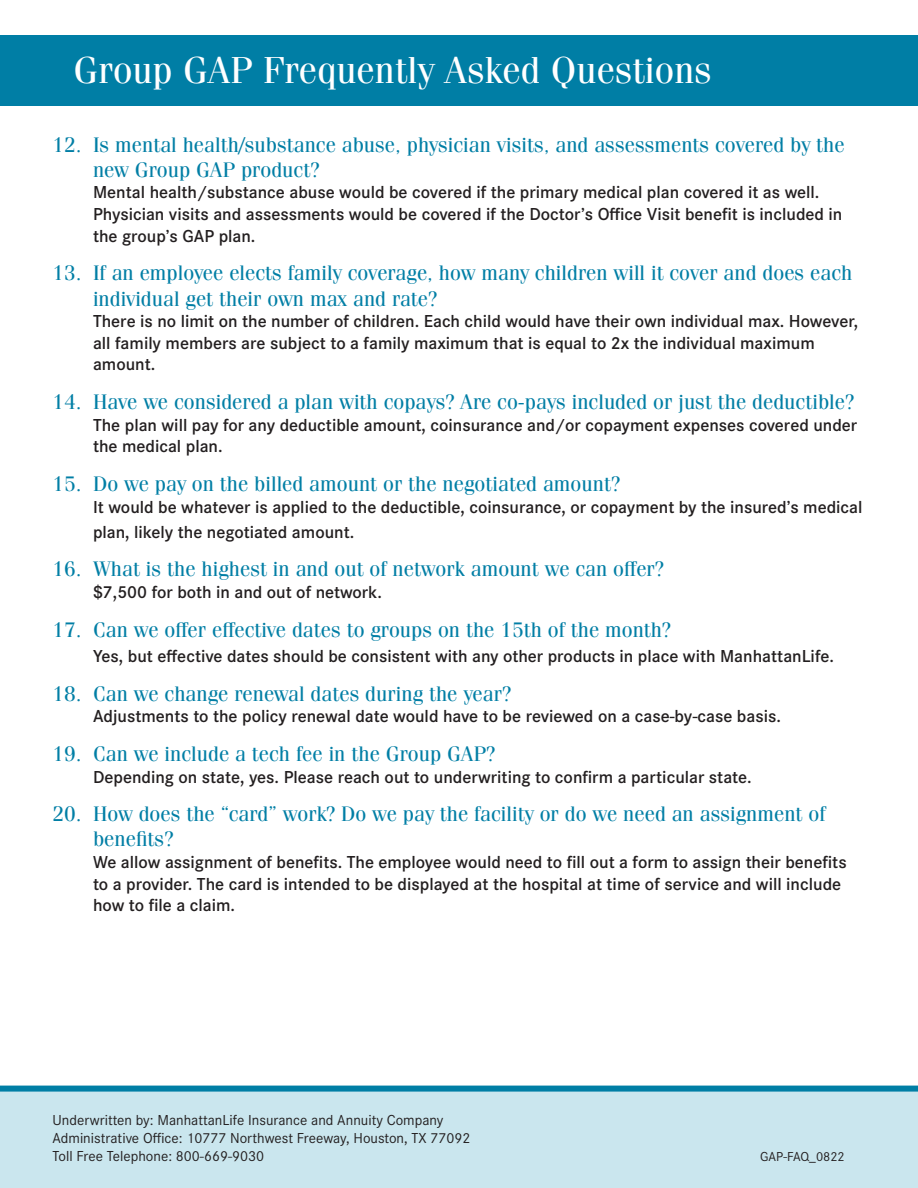
<style>
.page{position:relative;width:918px;height:1188px;background:#fff}
.page>*{position:absolute;margin:0;border:0;box-sizing:border-box;transform-origin:0 0}
.t1{font:37.5px "Fenice Pro ITC";color:#fff}
.t2{font:21px/25.2px "Fenice Pro ITC";color:#007ea5}
.t3{font:600 18px/21.6px "Corporate S Pro";color:#231f20}
.t4{font:15px "Corporate S Pro";color:#231f20}
.t5{font:13.5px "Corporate S Pro";color:#231f20}
</style>
<div class="page">
<div style="left:0;top:1090px;width:918px;height:98px;background:#cae6ee"></div>
<div style="left:0;top:1086px;width:918px;height:6px;background:#007ea5"></div>
<div style="left:0;top:35px;width:918px;height:70px;background:#007ea5"></div>
<p class="t1" style="left:73px;top:47px;width:640px">Group GAP Frequently Asked Questions</p>
<p class="t2" style="left:93px;top:132px;width:753px;text-indent:-40px">12. Is mental health/substance abuse, physician visits, and assessments covered by the new Group GAP product?</p>
<p class="t3" style="left:93px;top:180px;width:751px">Mental health/substance abuse would be covered if the primary medical plan covered it as well.<br>Physician visits and assessments would be covered if the Doctor’s Office Visit benefit is included in the group’s GAP plan.</p>
<p class="t2" style="left:93px;top:260px;width:761px;text-indent:-40px">13. If an employee elects family coverage, how many children will it cover and does each individual get their own max and rate?</p>
<p class="t3" style="left:93px;top:309px;width:767px">There is no limit on the number of children. Each child would have their own individual max. However, all family members are subject to a family maximum that is equal to 2x the individual maximum amount.</p>
<p class="t2" style="left:53px;top:389px;width:803px">14. Have we considered a plan with copays? Are co-pays included or just the deductible?</p>
<p class="t3" style="left:93px;top:413px;width:766px">The plan will pay for any deductible amount, coinsurance and/or copayment expenses covered under the medical plan.</p>
<p class="t2" style="left:53px;top:471px;width:569px">15. Do we pay on the billed amount or the negotiated amount?</p>
<p class="t3" style="left:93px;top:493px;width:771px;line-height:25.2px">It would be whatever is applied to the deductible, coinsurance, or copayment by the insured’s medical plan, likely the negotiated amount.</p>
<p class="t2" style="left:53px;top:556px;width:613px">16. What is the highest in and out of network amount we can offer?</p>
<p class="t3" style="left:93px;top:580px;width:290px">$7,500 for both in and out of network.</p>
<p class="t2" style="left:53px;top:617px;width:620px">17. Can we offer effective dates to groups on the 15th of the month?</p>
<p class="t3" style="left:93px;top:644px;width:742px">Yes, but effective dates should be consistent with any other products in place with ManhattanLife.</p>
<p class="t2" style="left:53px;top:681px;width:460px">18. Can we change renewal dates during the year?</p>
<p class="t3" style="left:93px;top:704px;width:689px">Adjustments to the policy renewal date would have to be reviewed on a case-by-case basis.</p>
<p class="t2" style="left:53px;top:741px;width:444px">19. Can we include a tech fee in the Group GAP?</p>
<p class="t3" style="left:93px;top:765px;width:660px">Depending on state, yes. Please reach out to underwriting to confirm a particular state.</p>
<p class="t2" style="left:93px;top:801px;width:734px;text-indent:-40px">20. How does the “card” work? Do we pay the facility or do we need an assignment of benefits?</p>
<p class="t3" style="left:93px;top:850px;width:755px">We allow assignment of benefits. The employee would need to fill out a form to assign their benefits to a provider. The card is intended to be displayed at the hospital at time of service and will include how to file a claim.</p>
<p class="t4" style="left:53px;top:1109px;width:392px">Underwritten by: ManhattanLife Insurance and Annuity Company</p>
<p class="t4" style="left:53px;top:1127px;width:419px">Administrative Office: 10777 Northwest Freeway, Houston, TX 77092</p>
<p class="t4" style="left:53px;top:1145px;width:213px">Toll Free Telephone: 800-669-9030</p>
<p class="t5" style="left:760px;top:1147px;width:86px">GAP-FAQ_0822</p>
</div>
